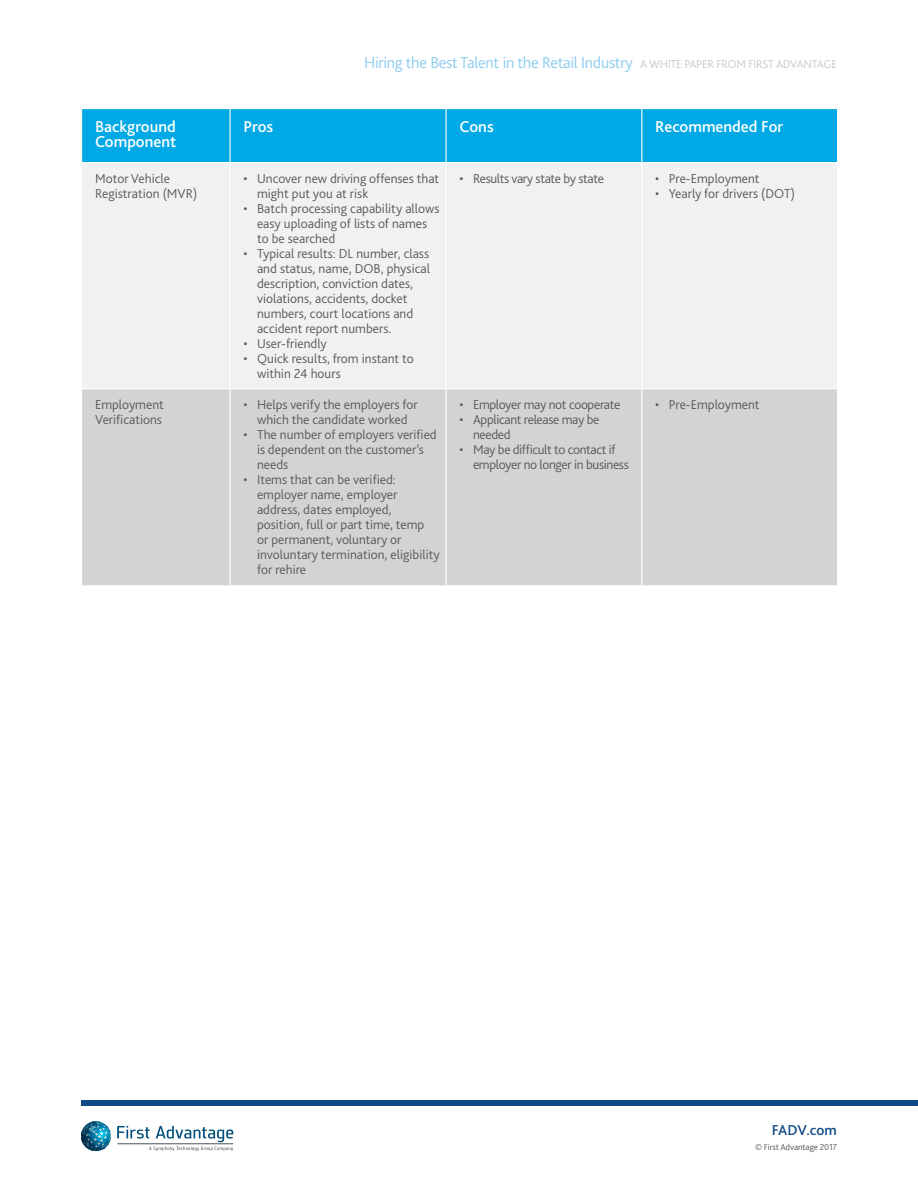
<style>
.page{position:relative;width:918px;height:1188px;background:#fff}
.page>*{position:absolute;margin:0;border:0;box-sizing:border-box;transform-origin:0 0}
.t1{font:300 16.5px "Bliss 2";letter-spacing:-.02em;color:#8cccf0}
.t2{font:500 16.5px/15px "Bliss 2";color:#fff}
.t3{font:500 15px "Bliss 2";letter-spacing:.005em;color:#104b86}
.t4{font:300 13.5px/15px "Bliss 2";color:#58595b}
.t5{font:300 13.5px/15px "Bliss 2";letter-spacing:-.025em;color:#58595b}
.t6{font:300 9px "Bliss 2";color:#55565a}
.s1{font-size:12px;color:#cbc8c7}
</style>
<div class="page">
<div style="left:81px;top:1101px;width:837px;height:5px;background:#104b86"></div>
<svg style="left:117px;top:1126px;width:116px;height:25px"></svg>
<svg style="left:81px;top:1121px;width:30px;height:30px"></svg>
<div style="left:82px;top:109px;width:755px;height:53px;background:#00a9e5"></div>
<div style="left:82px;top:163px;width:755px;height:225px;background:#f1f1f2"></div>
<div style="left:82px;top:389px;width:755px;height:196px;background:#d1d3d4"></div>
<hr style="left:230px;top:163px;width:1px;height:225px;background:#fff">
<hr style="left:446px;top:163px;width:1px;height:225px;background:#fff">
<hr style="left:641px;top:163px;width:1px;height:225px;background:#fff">
<hr style="left:230px;top:389px;width:1px;height:196px;background:#fff">
<hr style="left:446px;top:389px;width:1px;height:196px;background:#fff">
<hr style="left:641px;top:389px;width:1px;height:196px;background:#fff">
<hr style="left:230px;top:109px;width:1px;height:53px;background:#fff">
<hr style="left:446px;top:109px;width:1px;height:53px;background:#fff">
<hr style="left:641px;top:109px;width:1px;height:53px;background:#fff">
<p class="t1" style="left:364px;top:53px;width:474px">H iring the Best Talent in the Retail I ndustry <span class="s1">A White Paper from First Advantage</span></p>
<p class="t2" style="left:95px;top:118px;width:83px">Background<br>Component</p>
<p class="t2" style="left:244px;top:118px;width:31px">Pros</p>
<p class="t2" style="left:460px;top:118px;width:36px">Cons</p>
<p class="t2" style="left:655px;top:118px;width:129px">Recommended For</p>
<p class="t4" style="left:95px;top:170px;width:82px">M otor Vehicle<br>Registration (MVR</p>
<p class="t4" style="left:460px;top:170px;width:146px">• Results vary state by state</p>
<p class="t4" style="left:655px;top:170px;width:106px">• Pre-Employment</p>
<p class="t4" style="left:655px;top:185px;width:120px">• Yearly for drivers (DOT</p>
<p class="t4" style="left:791px;top:185px;width:6px">)</p>
<p class="t4" style="left:257px;top:170px;width:184px;text-indent:-14px">• U ncover new driving offenses that might put you at risk</p>
<p class="t4" style="left:257px;top:200px;width:184px;text-indent:-14px">• Batch processing capability allows easy uploading of lists of names to be searched</p>
<p class="t4" style="left:257px;top:245px;width:174px;text-indent:-14px">• Typical results: DL number, class and status, name, DO B, physical description, conviction dates, violations, accidents, docket numbers, court locations and accident report numbers.</p>
<p class="t4" style="left:244px;top:335px;width:85px">• User-friendly</p>
<p class="t4" style="left:257px;top:350px;width:158px;text-indent:-14px">• Quick results, from instant to within 24 hours</p>
<p class="t4" style="left:193px;top:185px;width:6px">)</p>
<p class="t4" style="left:95px;top:397px;width:70px">Employment<br>Verifications</p>
<p class="t4" style="left:244px;top:397px;width:176px;text-align:center">• H elps verify the employers for which the candidate worked</p>
<p class="t4" style="left:257px;top:427px;width:181px;text-indent:-14px">• The number of employers verified is dependent on the customer’s needs</p>
<p class="t4" style="left:257px;top:472px;width:184px;text-indent:-14px">• Items that can be verified: employer name, employer address, dates employed, position, full or part time, temp<br>or permanent, voluntary or involuntary termination, eligibility for rehire</p>
<p class="t5" style="left:460px;top:397px;width:162px">• Employer may not cooperate</p>
<p class="t5" style="left:473px;top:412px;width:128px;text-indent:-14px">• Applicant release may be needed</p>
<p class="t5" style="left:473px;top:442px;width:157px;text-indent:-14px">• M ay be difficult to contact if employer no longer in business</p>
<p class="t4" style="left:655px;top:397px;width:106px">• Pre-Employment</p>
<p class="t3" style="left:772px;top:1120px;width:67px">FADV.com</p>
<p class="t6" style="left:755px;top:1141px;width:83px">© First Advantage 2017</p>
</div>
